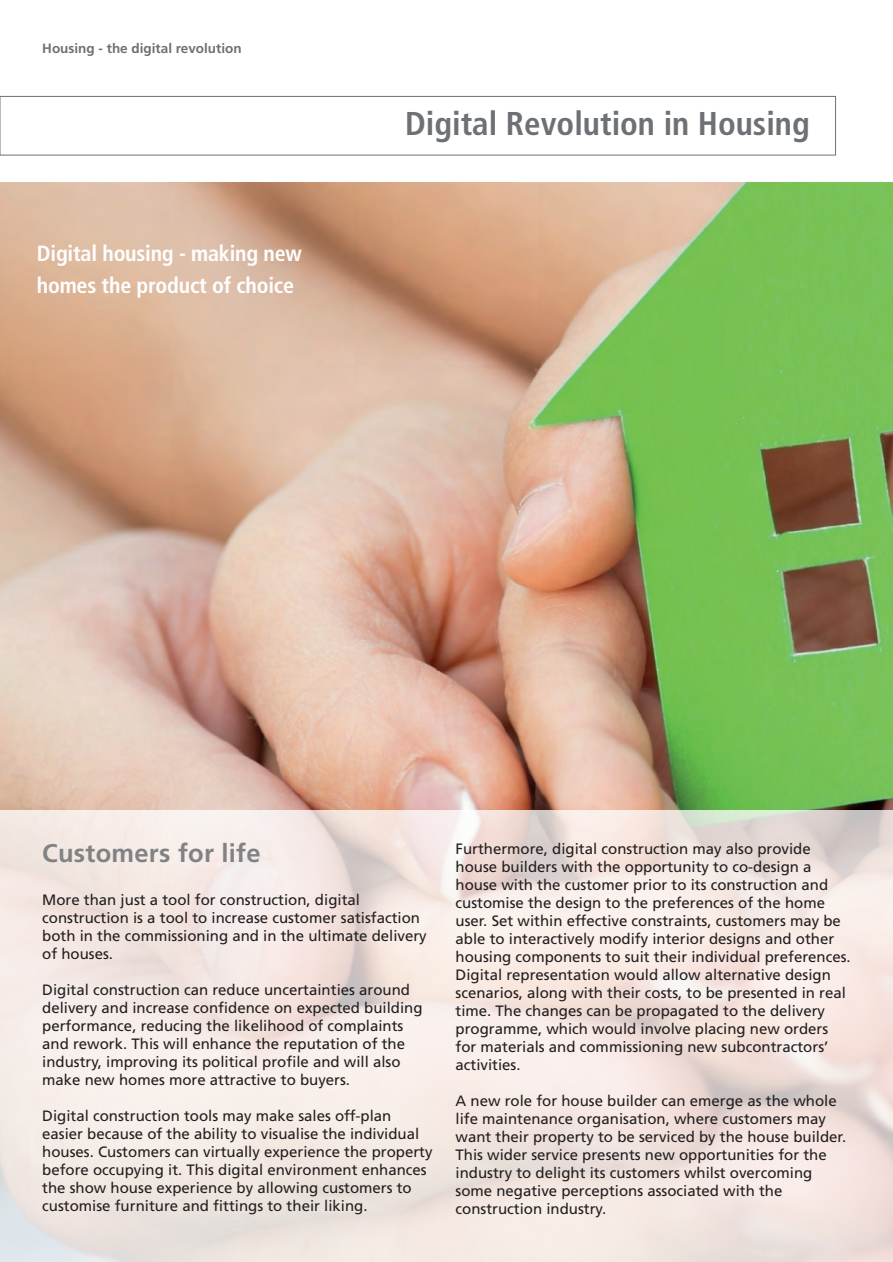
<style>
.page{position:relative;width:893px;height:1262px;background:#fff}
.page>*{position:absolute;margin:0;border:0;box-sizing:border-box;transform-origin:0 0}
.t1{font:700 condensed 33px "Frutiger";color:#6d7175}
.t2{font:700 25.5px "Frutiger";letter-spacing:.01em;color:#808285}
.t3{font:700 condensed 22.05px/31.8px "Frutiger";letter-spacing:-.01em;color:#fff}
.t4{font:15px/18px "Frutiger";color:#231f20}
.t5{font:700 13.5px "Frutiger";color:#6d7175}
</style>
<div class="page">
<img style="left:0;top:183px;width:892px;height:627px">
<svg style="left:0;top:810px;width:892px;height:451px;background:#f2e6e1"></svg>
<div style="left:0;top:96px;width:835px;height:59px;border:1px solid #6d7175"></div>
<p class="t5" style="left:42px;top:40px;width:201px">Housing - the digital revolution</p>
<h3 class="t3" style="left:37px;top:237px;width:266px">Digital housing - making new homes the product of choice</h3>
<h1 class="t1" style="left:405px;top:104px;width:406px">Digital Revolution in Housing</h1>
<h2 class="t2" style="left:42px;top:838px;width:220px">Customers for life</h2>
<p class="t4" style="left:42px;top:890px;width:386px">More than just a tool for construction, digital construction is a tool to increase customer satisfaction both in the commissioning and in the ultimate delivery of houses.</p>
<p class="t4" style="left:42px;top:980px;width:382px">Digital construction can reduce uncertainties around delivery and increase confidence on expected building performance, reducing the likelihood of complaints and rework. This will enhance the reputation of the industry, improving its political profile and will also make new homes more attractive to buyers.</p>
<p class="t4" style="left:42px;top:1106px;width:392px">Digital construction tools may make sales off-plan easier because of the ability to visualise the individual houses. Customers can virtually experience the property before occupying it. This digital environment enhances the show house experience by allowing customers to customise furniture and fittings to their liking.</p>
<p class="t4" style="left:455px;top:839px;width:396px">Furthermore, digital construction may also provide house builders with the opportunity to co-design a house with the customer prior to its construction and customise the design to the preferences of the home user. Set within effective constraints, customers may be able to interactively modify interior designs and other housing components to suit their individual preferences.<br>Digital representation would allow alternative design scenarios, along with their costs, to be presented in real time. The changes can be propagated to the delivery programme, which would involve placing new orders for materials and commissioning new subcontractors’ activities.</p>
<p class="t4" style="left:455px;top:1091px;width:392px">A new role for house builder can emerge as the whole life maintenance organisation, where customers may want their property to be serviced by the house builder.<br>This wider service presents new opportunities for the industry to delight its customers whilst overcoming some negative perceptions associated with the construction industry.</p>
</div>
